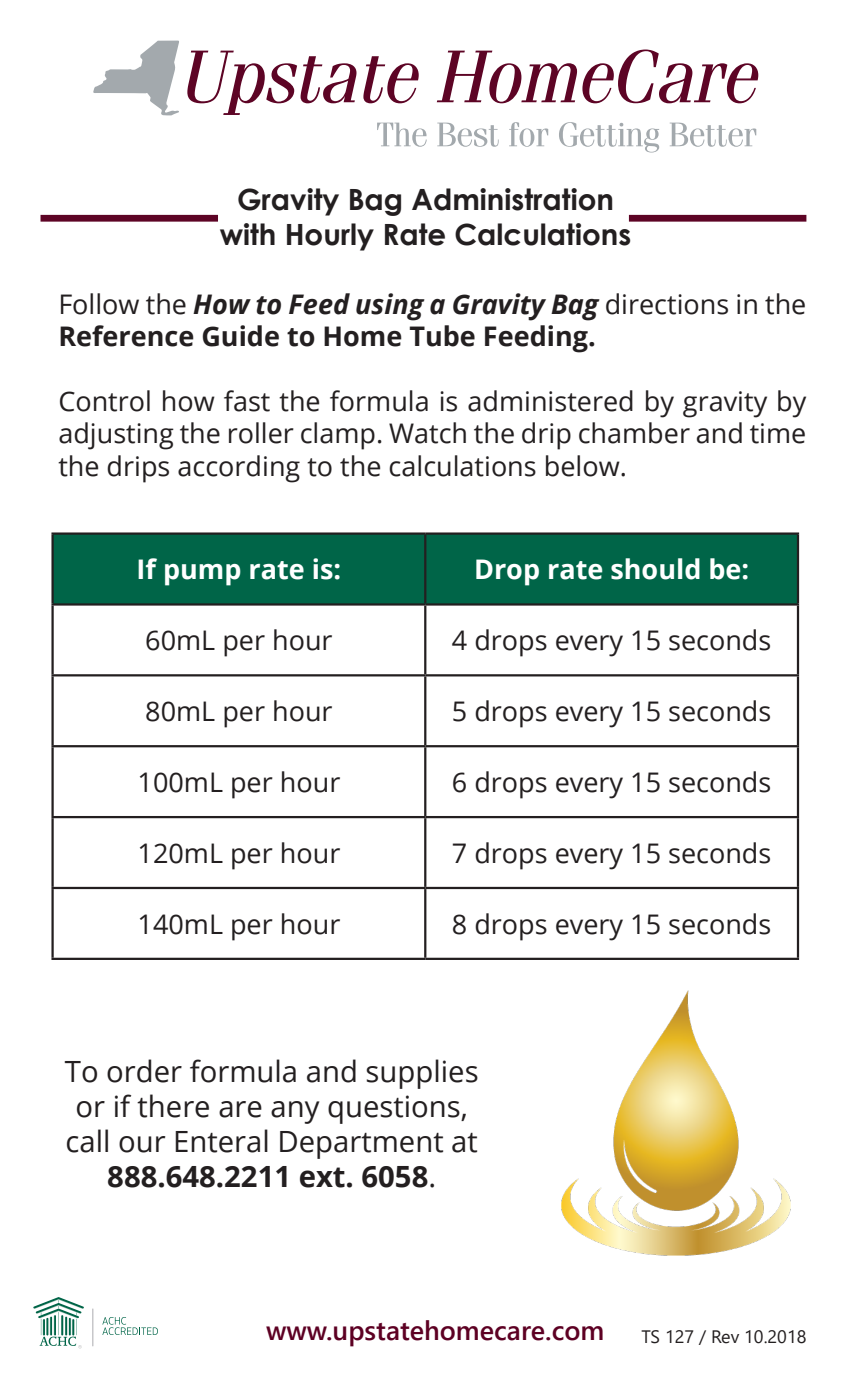
<style>
.page{position:relative;width:851px;height:1377px;background:#fff}
.page>*{position:absolute;margin:0;border:0;box-sizing:border-box;transform-origin:0 0}
.t1{font:29.25px/35.1px "Open Sans";color:#231f20;text-align:center}
.t2{font:700 29.25px "Century Gothic";color:#231f20}
.t3{font:700 29.25px "Open Sans";color:#231f20}
.t4{font:27px/32.4px "Open Sans";color:#231f20;text-align:justify}
.t5{font:700 27px/32.4px "Open Sans";color:#231f20}
.t6{font:700 27px "Open Sans";color:#fff}
.t7{font:600 27px "Segoe UI";color:#5d0023}
.t8{font:18px "Segoe UI";color:#231f20}
.s1{font-weight:400}
.s2{font-style:italic}
</style>
<div class="page">
<svg style="left:93px;top:41px;width:86px;height:75px"></svg>
<svg style="left:187px;top:51px;width:169px;height:64px"></svg>
<svg style="left:363px;top:56px;width:55px;height:47px"></svg>
<svg style="left:437px;top:50px;width:321px;height:53px"></svg>
<svg style="left:377px;top:123px;width:49px;height:24px"></svg>
<svg style="left:437px;top:123px;width:61px;height:24px"></svg>
<svg style="left:509px;top:122px;width:39px;height:25px"></svg>
<svg style="left:559px;top:122px;width:100px;height:31px"></svg>
<svg style="left:669px;top:123px;width:87px;height:24px"></svg>
<svg style="left:92px;top:1309px;width:1px;height:37px"></svg>
<svg style="left:102px;top:1317px;width:56px;height:18px"></svg>
<svg style="left:33px;top:1297px;width:51px;height:51px"></svg>
<div style="left:40px;top:215px;width:178px;height:7px;background:#5d0425"></div>
<div style="left:54px;top:535px;width:742px;height:68px;background:#006548"></div>
<hr style="left:51px;top:532px;width:374px;height:3px;background:#231f20">
<hr style="left:51px;top:535px;width:3px;height:68px;background:#231f20">
<hr style="left:425px;top:532px;width:374px;height:3px;background:#231f20">
<hr style="left:424px;top:535px;width:2px;height:68px;background:#231f20">
<hr style="left:796px;top:535px;width:3px;height:68px;background:#231f20">
<hr style="left:51px;top:603px;width:374px;height:3px;background:#231f20">
<hr style="left:51px;top:606px;width:3px;height:68px;background:#231f20">
<hr style="left:425px;top:603px;width:374px;height:3px;background:#231f20">
<hr style="left:424px;top:606px;width:2px;height:68px;background:#231f20">
<hr style="left:796px;top:606px;width:3px;height:68px;background:#231f20">
<hr style="left:51px;top:674px;width:374px;height:2px;background:#231f20">
<hr style="left:51px;top:676px;width:3px;height:69px;background:#231f20">
<hr style="left:425px;top:674px;width:374px;height:2px;background:#231f20">
<hr style="left:424px;top:676px;width:2px;height:69px;background:#231f20">
<hr style="left:796px;top:676px;width:3px;height:69px;background:#231f20">
<hr style="left:51px;top:745px;width:374px;height:2px;background:#231f20">
<hr style="left:51px;top:747px;width:3px;height:69px;background:#231f20">
<hr style="left:425px;top:745px;width:374px;height:2px;background:#231f20">
<hr style="left:424px;top:747px;width:2px;height:69px;background:#231f20">
<hr style="left:796px;top:747px;width:3px;height:69px;background:#231f20">
<hr style="left:51px;top:816px;width:374px;height:2px;background:#231f20">
<hr style="left:51px;top:818px;width:3px;height:69px;background:#231f20">
<hr style="left:425px;top:816px;width:374px;height:2px;background:#231f20">
<hr style="left:424px;top:818px;width:2px;height:69px;background:#231f20">
<hr style="left:796px;top:818px;width:3px;height:69px;background:#231f20">
<hr style="left:51px;top:887px;width:374px;height:2px;background:#231f20">
<hr style="left:51px;top:889px;width:3px;height:69px;background:#231f20">
<hr style="left:425px;top:887px;width:374px;height:2px;background:#231f20">
<hr style="left:424px;top:889px;width:2px;height:69px;background:#231f20">
<hr style="left:796px;top:889px;width:3px;height:69px;background:#231f20">
<hr style="left:51px;top:958px;width:374px;height:2px;background:#231f20">
<hr style="left:425px;top:958px;width:374px;height:2px;background:#231f20">
<img style="left:561px;top:991px;width:229px;height:264px">
<div style="left:629px;top:215px;width:177px;height:7px;background:#5d0425"></div>
<p class="t2" style="left:237px;top:177px;width:378px">Gravity Bag Administration</p>
<p class="t2" style="left:220px;top:212px;width:413px">with Hourly Rate Calculations</p>
<p class="t5" style="left:58px;top:287px;width:749px"><span class="s1">Follow the</span> <span class="s2">How to Feed using a Gravity Bag</span> <span class="s1">directions in the<br></span>Reference Guide to Home Tube Feeding.</p>
<p class="t4" style="left:58px;top:384px;width:749px">Control how fast the formula is administered by gravity by adjusting the roller clamp. Watch the drip chamber and time the drips according to the calculations below.</p>
<p class="t6" style="left:137px;top:551px;width:206px">If pump rate is:</p>
<p class="t6" style="left:474px;top:551px;width:277px">Drop rate should be:</p>
<p class="t4" style="left:145px;top:624px;width:189px">60mL per hour</p>
<p class="t4" style="left:452px;top:624px;width:321px">4 drops every 15 seconds</p>
<p class="t4" style="left:145px;top:694px;width:189px">80mL per hour</p>
<p class="t4" style="left:452px;top:694px;width:321px">5 drops every 15 seconds</p>
<p class="t4" style="left:137px;top:765px;width:204px">100mL per hour</p>
<p class="t4" style="left:452px;top:765px;width:321px">6 drops every 15 seconds</p>
<p class="t4" style="left:137px;top:836px;width:204px">120mL per hour</p>
<p class="t4" style="left:452px;top:836px;width:321px">7 drops every 15 seconds</p>
<p class="t4" style="left:137px;top:907px;width:204px">140mL per hour</p>
<p class="t4" style="left:452px;top:907px;width:321px">8 drops every 15 seconds</p>
<p class="t1" style="left:65px;top:1053px;width:415px">To order formula and supplies or if there are any questions, call our Enteral Department at</p>
<p class="t3" style="left:107px;top:1156px;width:330px">888.648.2211 ext. 6058<span class="s1">.</span></p>
<p class="t7" style="left:266px;top:1305px;width:340px">www.upstatehomecare.com</p>
<p class="t8" style="left:641px;top:1320px;width:166px">TS 127 / Rev 10.2018</p>
</div>
